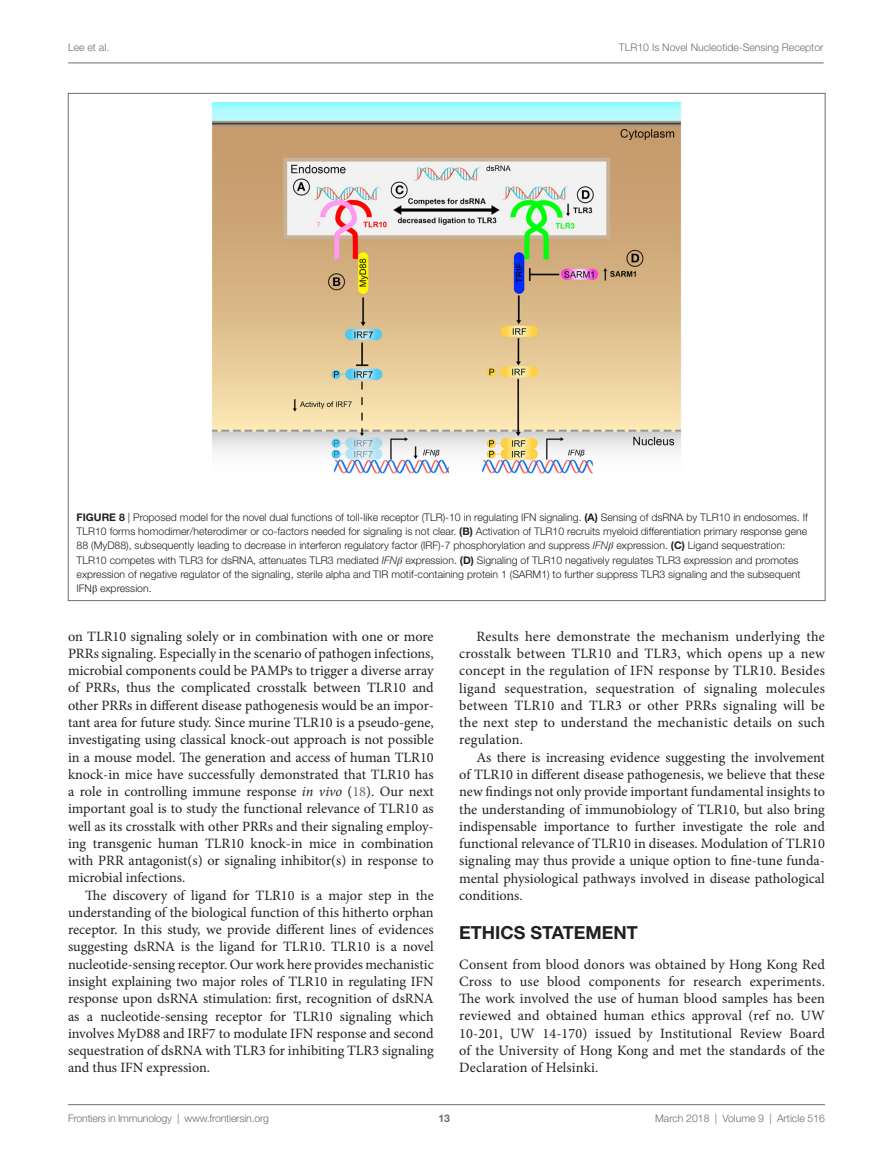
<style>
.page{position:relative;width:893px;height:1170px;background:#fff}
.page>*{position:absolute;margin:0;border:0;box-sizing:border-box;transform-origin:0 0}
.t1{font:700 18px "Helvetica Neue LT Std";color:#231f20}
.t2{font:14.25px/17.2px "Minion Pro";color:#231f20;text-align:justify}
.t3{font:300 10.5px/14.2px "Helvetica Neue LT Std";color:#231f20}
.t4{font:300 10.5px "Helvetica Neue LT Std";color:#6c6d70}
.t5{font:700 10.5px "Helvetica Neue LT Std";color:#6c6d70}
.s1{font-weight:700}
.s2{font-style:italic}
.s3{font-family:"STIX General";font-weight:400;font-style:italic}
.s4{font-family:"STIX General";font-weight:400}
.s5{color:#6c6d70}
</style>
<div class="page">
<img style="left:212px;top:102px;width:470px;height:372px">
<hr style="left:68px;top:1104px;width:757px;height:1px;background:#6c6d70">
<hr style="left:68px;top:63px;width:756px;height:1px;background:#6c6d70">
<p class="t4" style="left:68px;top:41px;width:43px">Lee et al.</p>
<p class="t4" style="left:619px;top:41px;width:206px">TLR10 Is Novel Nucleotide-Sensing Receptor</p>
<p class="t3" style="left:77px;top:509px;width:733px"><span class="s1">FIGURE 8</span> | Proposed model for the novel dual functions of toll-like receptor (TLR)-10 in regulating IFN signaling. <span class="s1">(A)</span> Sensing of dsRNA by TLR10 in endosomes. If TLR10 forms homodimer/heterodimer or co-factors needed for signaling is not clear. <span class="s1">(B)</span> Activation of TLR10 recruits myeloid differentiation primary response gene 88 (MyD88), subsequently leading to decrease in interferon regulatory factor (IRF)-7 phosphorylation and suppress <span class="s2">IFN</span><span class="s3">β</span> expression. <span class="s1">(C)</span> Ligand sequestration:<br>TLR10 competes with TLR3 for dsRNA, attenuates TLR3 mediated <span class="s2">IFN</span><span class="s3">β</span> expression. <span class="s1">(D)</span> Signaling of TLR10 negatively regulates TLR3 expression and promotes expression of negative regulator of the signaling, sterile alpha and TIR motif-containing protein 1 (SARM1) to further suppress TLR3 signaling and the subsequent IFN<span class="s4">β</span> expression.</p>
<p class="t2" style="left:68px;top:627px;width:367px">on TLR10 signaling solely or in combination with one or more PRRs signaling. Especially in the scenario of pathogen infections, microbial components could be PAMPs to trigger a diverse array of PRRs, thus the complicated crosstalk between TLR10 and other PRRs in different disease pathogenesis would be an impor&shy;tant area for future study. Since murine TLR10 is a pseudo-gene, investigating using classical knock-out approach is not possible in a mouse model. The generation and access of human TLR10 knock-in mice have successfully demonstrated that TLR10 has a role in controlling immune response <span class="s2">in vivo</span> (<span class="s5">18</span>). Our next important goal is to study the functional relevance of TLR10 as well as its crosstalk with other PRRs and their signaling employ&shy;ing transgenic human TLR10 knock-in mice in combination with PRR antagonist(s) or signaling inhibitor(s) in response to microbial infections.</p>
<p class="t2" style="left:68px;top:886px;width:367px;text-indent:17px">The discovery of ligand for TLR10 is a major step in the understanding of the biological function of this hitherto orphan receptor. In this study, we provide different lines of evidences suggesting dsRNA is the ligand for TLR10. TLR10 is a novel nucleotide-sensing receptor. Our work here provides mechanistic insight explaining two major roles of TLR10 in regulating IFN response upon dsRNA stimulation: first, recognition of dsRNA as a nucleotide-sensing receptor for TLR10 signaling which involves MyD88 and IRF7 to modulate IFN response and second sequestration of dsRNA with TLR3 for inhibiting TLR3 signaling and thus IFN expression.</p>
<p class="t2" style="left:459px;top:627px;width:367px;text-indent:17px">Results here demonstrate the mechanism underlying the crosstalk between TLR10 and TLR3, which opens up a new concept in the regulation of IFN response by TLR10. Besides ligand sequestration, sequestration of signaling molecules between TLR10 and TLR3 or other PRRs signaling will be the next step to understand the mechanistic details on such regulation.</p>
<p class="t2" style="left:459px;top:748px;width:367px;text-indent:17px">As there is increasing evidence suggesting the involvement of TLR10 in different disease pathogenesis, we believe that these new findings not only provide important fundamental insights to the understanding of immunobiology of TLR10, but also bring indispensable importance to further investigate the role and functional relevance of TLR10 in diseases. Modulation of TLR10 signaling may thus provide a unique option to fine-tune funda&shy;mental physiological pathways involved in disease pathological conditions.</p>
<p class="t1" style="left:459px;top:920px;width:35px">ETHICS</p>
<p class="t1" style="left:531px;top:920px;width:109px">STATEMENT</p>
<p class="t2" style="left:459px;top:955px;width:367px">Consent from blood donors was obtained by Hong Kong Red Cross to use blood components for research experiments.<br>The work involved the use of human blood samples has been reviewed and obtained human ethics approval (ref no. UW 10-201, UW 14-170) issued by Institutional Review Board of the University of Hong Kong and met the standards of the Declaration of Helsinki.</p>
<p class="t4" style="left:68px;top:1111px;width:203px">Frontiers in Immunology | www.frontiersin.org</p>
<p class="t4" style="left:655px;top:1111px;width:171px">March 2018 | Volume 9 | Article 516</p>
<p class="t5" style="left:439px;top:1111px;width:13px">13</p>
</div>
